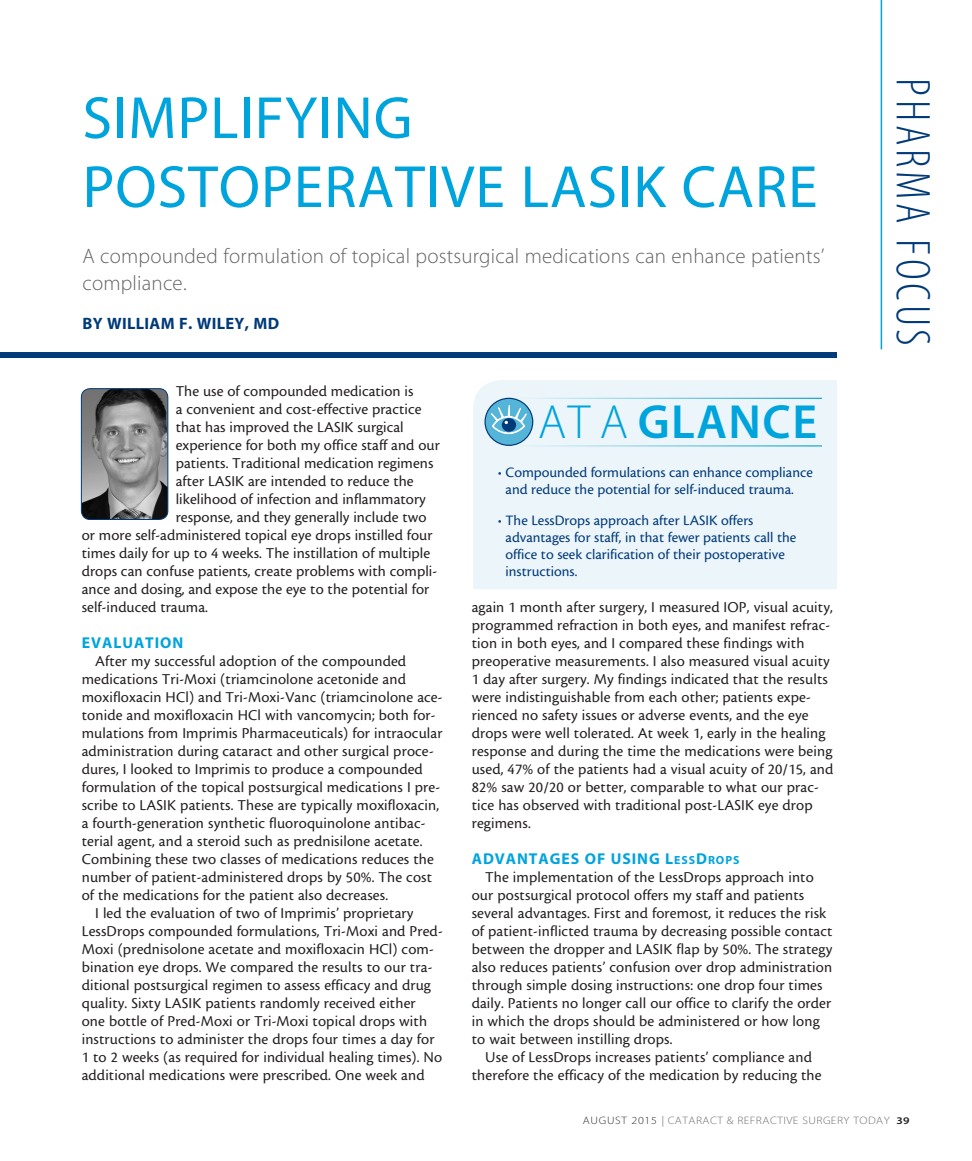
<style>
.page{position:relative;width:972px;height:1161px;background:#fff}
.page>*{position:absolute;margin:0;border:0;box-sizing:border-box;transform-origin:0 0}
.headline{font:60px/69px "Myriad MM 400 600";letter-spacing:.015em;color:#00a4dc}
.t1{font:49.2px "Myriad MM 215 300";letter-spacing:.075em;color:#013a79}
.headline-2{font:48.15px "Myriad MM 565 600";letter-spacing:.03em;color:#00a4dc}
.deck{font:21px/27px "Myriad MM 215 600";letter-spacing:.01em;color:#636366}
.author{font:16.5px "Myriad MM 700 600";letter-spacing:.02em;color:#013a79}
.body{font:15.75px/18px "Cronos MM 408 10";letter-spacing:.01em;color:#231f20}
.body_first{font:15.75px "Cronos MM 408 10";letter-spacing:.005em;color:#231f20}
.subhead{font:15.75px "Myriad MM 700 600";letter-spacing:.06em;color:#00a4dc}
.body-2{font:15px/17.2px "Cronos MM 408 10";color:#013a79}
.t2{font:10.8px "Myriad MM 215 600";letter-spacing:.04em;color:#6c6d70;scale:1.11 1}
.s1{font-family:"Myriad MM 215 600"}
.s2{font-family:"Myriad MM SC750 700 600"}
.s3{font-family:"Myriad MM SC750 700 600";font-size:11.85px}
.s4{color:#312f30}
.s5{font-family:"Myriad MM 400 600";color:#939598}
.s6{font-family:"Myriad MM 565 600";font-size:10.2px;color:#231f20}
</style>
<div class="page">
<hr style="left:881px;top:0;width:1px;height:349px;background:#00a4dc">
<div style="left:0;top:352px;width:837px;height:6px;background:#013a79"></div>
<img style="left:81px;top:389px;width:87px;height:130px">
<div style="left:81px;top:388px;width:87px;height:132px;border:1px solid #013a79;border-radius:9px"></div>
<div style="left:473px;top:380px;width:364px;height:209px;background:#ebf5fa"></div>
<hr style="left:513px;top:398px;width:309px;height:1px;background:#019ecb">
<hr style="left:513px;top:445px;width:309px;height:1px;background:#019ecb">
<div style="left:485px;top:398px;width:48px;height:47px;background:#55b5d8;border-radius:50%"></div>
<div style="left:484px;top:398px;width:49px;height:48px;border:1px solid #013a79;border-radius:50%"></div>
<svg style="left:488px;top:400px;width:42px;height:34px"></svg>
<p class="headline" style="left:82px;top:86px;width:737px">SIMPLIFYING<br>POSTOPERATIVE LASIK CARE</p>
<p class="deck" style="left:82px;top:244px;width:743px">A compounded formulation of topical postsurgical medications can enhance patients’ compliance.</p>
<p class="author" style="left:82px;top:316px;width:198px">BY WILLIAM F. WILEY, MD</p>
<p class="body_first" style="left:176px;top:383px;width:239px">The use of compounded medication is</p>
<p class="body_first" style="left:176px;top:401px;width:247px">a convenient and cost-effective practice</p>
<p class="body_first" style="left:176px;top:419px;width:230px">that has improved the LASIK surgical</p>
<p class="body_first" style="left:176px;top:437px;width:266px">experience for both my office staff and our</p>
<p class="body_first" style="left:176px;top:455px;width:259px">patients. Traditional medication regimens</p>
<p class="body_first" style="left:176px;top:473px;width:240px">after LASIK are intended to reduce the</p>
<p class="body_first" style="left:176px;top:491px;width:252px">likelihood of infection and inflammatory</p>
<p class="body_first" style="left:176px;top:509px;width:252px">response, and they generally include two</p>
<p class="body_first" style="left:82px;top:527px;width:352px">or more self-administered topical eye drops instilled four</p>
<p class="body_first" style="left:82px;top:545px;width:350px">times daily for up to 4 weeks. The instillation of multiple</p>
<p class="body_first" style="left:82px;top:563px;width:357px">drops can confuse patients, create problems with compli-</p>
<p class="body_first" style="left:82px;top:581px;width:349px">ance and dosing, and expose the eye to the potential for</p>
<p class="body_first" style="left:82px;top:599px;width:128px">self-induced trauma.</p>
<p class="subhead" style="left:82px;top:635px;width:103px">EVALUATION</p>
<p class="body" style="left:82px;top:652px;width:362px;text-indent:14px">After my successful adoption of the compounded medications Tri-Moxi (triamcinolone acetonide and moxifloxacin HCl) and Tri-Moxi-Vanc (triamcinolone ace&shy;tonide and moxifloxacin HCl with vancomycin; both for&shy;mulations from Imprimis Pharmaceuticals) for intraocular administration during cataract and other surgical proce&shy;dures, I looked to Imprimis to produce a compounded formulation of the topical postsurgical medications I pre&shy;scribe to LASIK patients. These are typically moxifloxacin, a fourth-generation synthetic fluoroquinolone antibac&shy;terial agent, and a steroid such as prednisilone acetate.<br>Combining these two classes of medications reduces the number of patient-administered drops by 50%. The cost of the medications for the patient also decreases.</p>
<p class="body" style="left:82px;top:904px;width:363px;text-indent:14px">I led the evaluation of two of Imprimis’ proprietary LessDrops compounded formulations, Tri-Moxi and Pred-Moxi (prednisolone acetate and moxifloxacin HCl) com&shy;bination eye drops. We compared the results to our tra&shy;ditional postsurgical regimen to assess efficacy and drug quality. Sixty LASIK patients randomly received either one bottle of Pred-Moxi or Tri-Moxi topical drops with instructions to administer the drops four times a day for 1 to 2 weeks (as required for individual healing times). No additional medications were prescribed. One week and</p>
<p class="headline-2" style="left:538px;top:398px;width:280px"><span class="s1">AT A</span> GLANCE</p>
<p class="body-2" style="left:506px;top:464px;width:309px;text-indent:-8px">• Compounded formulations can enhance compliance and reduce the potential for self-induced trauma.</p>
<p class="body-2" style="left:506px;top:512px;width:292px;text-indent:-8px">• The LessDrops approach after LASIK offers advantages for staff, in that fewer patients call the office to seek clarification of their postoperative instructions.</p>
<p class="body" style="left:472px;top:598px;width:363px">again 1 month after surgery, I measured IOP, visual acuity, programmed refraction in both eyes, and manifest refrac&shy;tion in both eyes, and I compared these findings with preoperative measurements. I also measured visual acuity 1 day after surgery. My findings indicated that the results were indistinguishable from each other; patients expe&shy;rienced no safety issues or adverse events, and the eye drops were well tolerated. At week 1, early in the healing response and during the time the medications were being used, 47% of the patients had a visual acuity of 20/15, and 82% saw 20/20 or better, comparable to what our prac&shy;tice has observed with traditional post-LASIK eye drop regimens.</p>
<p class="subhead" style="left:472px;top:851px;width:269px">ADVANTAGES OF USING <span class="s2">L</span><span class="s3">ESS</span><span class="s2">D</span><span class="s3">ROPS</span></p>
<p class="body" style="left:472px;top:868px;width:362px;text-indent:14px">The implementation of the LessDrops approach into our postsurgical protocol offers my staff and patients several advantages. First and foremost, it reduces the risk of patient-inflicted trauma by decreasing possible contact between the dropper and LASIK flap by 50%. The strategy also reduces patients’ confusion over drop administration through simple dosing instructions: one drop four times daily. Patients no longer call our office to clarify the order in which the drops should be administered or how long to wait between instilling drops.</p>
<p class="body" style="left:472px;top:1048px;width:351px;text-align:center">Use of LessDrops increases patients’ compliance and therefore the efficacy of the medication by reducing the</p>
<h2 class="t1" style="left:937px;top:78px;width:269px;rotate:90deg">PHARMA FOCUS</h2>
<p class="t2" style="left:583px;top:1115px;width:296px"><span class="s4">AUGUST 2015</span> <span class="s5">|</span> CATARACT &amp; REFRACTIVE SURGERY TODAY <span class="s6">39</span></p>
</div>
